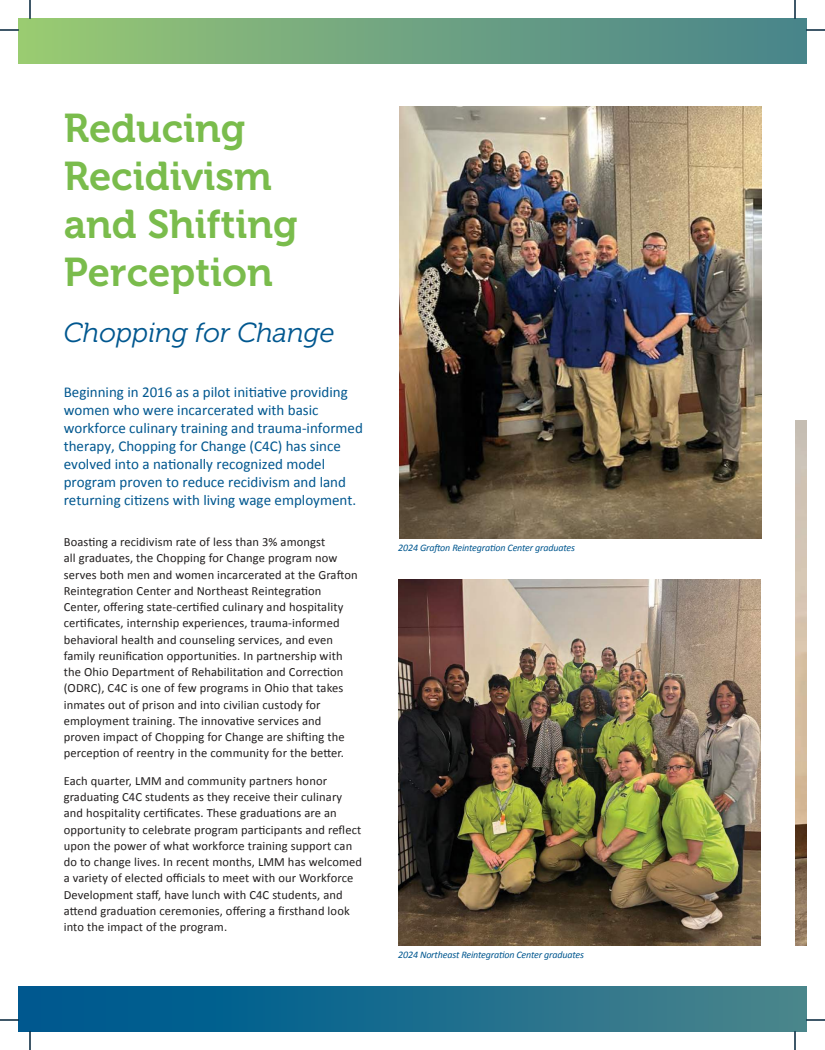
<style>
.page{position:relative;width:825px;height:1050px;background:#fff}
.page>*{position:absolute;margin:0;border:0;box-sizing:border-box;transform-origin:0 0}
.t1{font:40px/48px "Museo 700";color:#7abc4c}
.t2{font:italic 27.5px "Museo 300";color:#00578f}
.t3{font:15px/18px "Calibri";color:#00578f}
.t4{font:12.5px/16.2px "Calibri";letter-spacing:.01em;color:#221f1f}
.t5{font:italic 10px "Calibri";letter-spacing:-.015em;color:#00578f}
</style>
<div class="page">
<img style="left:19px;top:19px;width:787px;height:45px">
<img style="left:19px;top:986px;width:787px;height:45px">
<img style="left:795px;top:420px;width:11px;height:525px">
<img style="left:399px;top:107px;width:362px;height:431px">
<img style="left:398px;top:579px;width:363px;height:366px">
<svg style="left:0;top:30px;width:19px;height:1px"></svg>
<svg style="left:806px;top:30px;width:19px;height:1px"></svg>
<svg style="left:0;top:1020px;width:19px;height:1px"></svg>
<svg style="left:806px;top:1020px;width:19px;height:1px"></svg>
<svg style="left:30px;top:0;width:1px;height:19px"></svg>
<svg style="left:30px;top:1031px;width:1px;height:19px"></svg>
<svg style="left:795px;top:0;width:1px;height:19px"></svg>
<svg style="left:795px;top:1031px;width:1px;height:19px"></svg>
<h1 class="t1" style="left:64px;top:108px;width:235px">Reducing<br>Recidivism and Shifting<br>Perception</h1>
<h2 class="t2" style="left:64px;top:322px;width:272px">Chopping for Change</h2>
<p class="t3" style="left:64px;top:383px;width:301px">Beginning in 2016 as a pilot initiative providing women who were incarcerated with basic workforce culinary training and trauma-informed therapy, Chopping for Change (C4C) has since evolved into a nationally recognized model program proven to reduce recidivism and land returning citizens with living wage employment.</p>
<p class="t4" style="left:64px;top:534px;width:295px">Boasting a recidivism rate of less than 3% amongst<br>all graduates, the Chopping for Change program now serves both men and women incarcerated at the Grafton Reintegration Center and Northeast Reintegration Center, offering state-certified culinary and hospitality certificates, internship experiences, trauma-informed behavioral health and counseling services, and even family reunification opportunities. In partnership with the Ohio Department of Rehabilitation and Correction (ODRC), C4C is one of few programs in Ohio that takes inmates out of prison and into civilian custody for employment training. The innovative services and proven impact of Chopping for Change are shifting the perception of reentry in the community for the better.</p>
<p class="t4" style="left:64px;top:772px;width:300px">Each quarter, LMM and community partners honor graduating C4C students as they receive their culinary and hospitality certificates. These graduations are an opportunity to celebrate program participants and reflect upon the power of what workforce training support can do to change lives. In recent months, LMM has welcomed a variety of elected ofÏcials to meet with our Workforce Development staff, have lunch with C4C students, and attend graduation ceremonies, offering a firsthand look into the impact of the program.</p>
<p class="t5" style="left:398px;top:541px;width:178px">2024 Grafton Reintegration Center graduates</p>
<p class="t5" style="left:398px;top:948px;width:187px">2024 Northeast Reintegration Center graduates</p>
</div>
